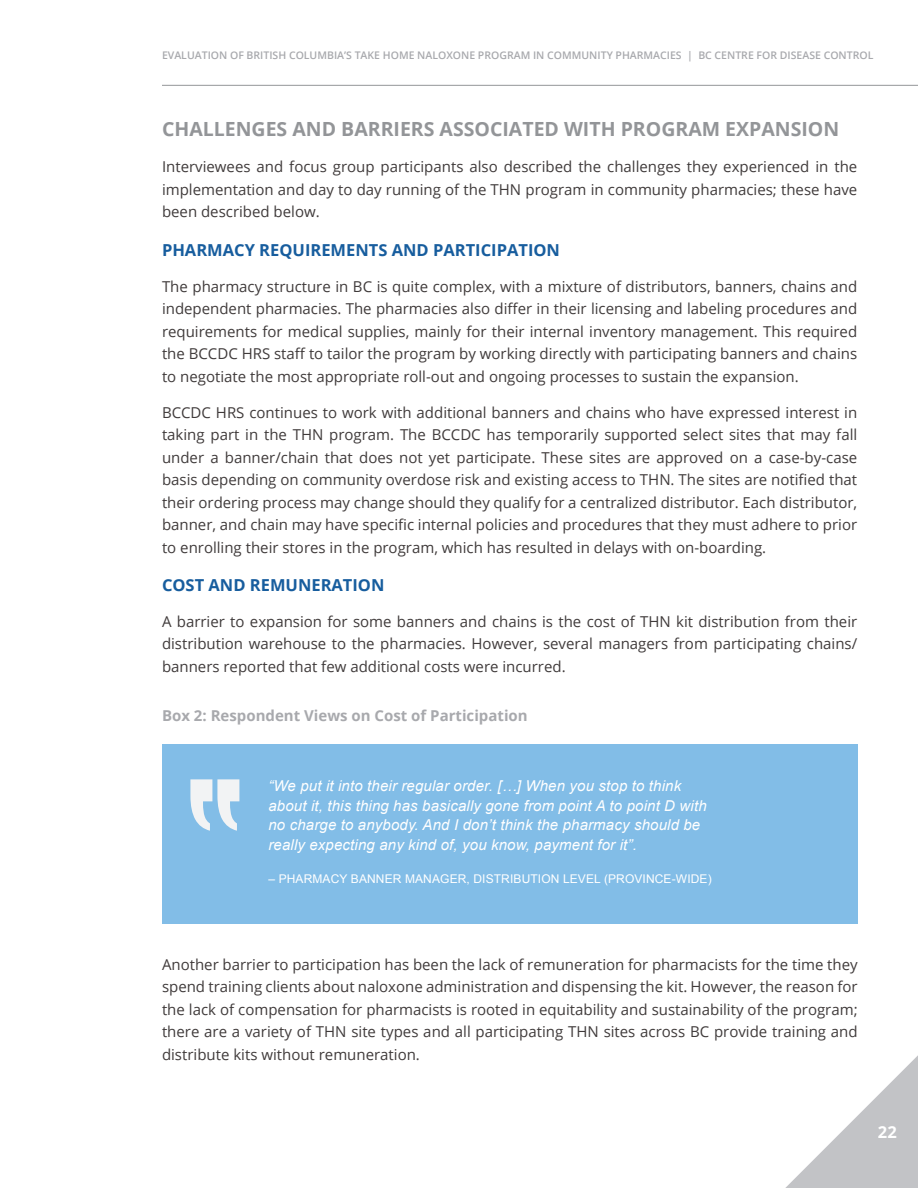
<style>
.page{position:relative;width:918px;height:1188px;background:#fff}
.page>*{position:absolute;margin:0;border:0;box-sizing:border-box;transform-origin:0 0}
.t1{font:700 19.5px "Open Sans";color:#939598}
.t2{font:700 16.5px "Open Sans";color:#175d9e}
.t3{font:700 16.5px "Open Sans";color:#fff}
.t4{font:15px/22.5px "Open Sans";color:#403b3b;text-align:justify}
.pull_quote{font:italic 15px/19.5px "Arial";letter-spacing:.01em;color:#fff}
.t5{font:700 15px "Open Sans";color:#a8a9ad}
.pull_quote-2{font:12px "Arial";letter-spacing:.01em;color:#fff}
.t6{font:600 10.5px "Open Sans";color:#a8a9ad}
</style>
<div class="page">
<svg style="left:785px;top:1055px;width:133px;height:133px"></svg>
<hr style="left:162px;top:85px;width:756px;height:1px;background:#939598">
<div style="left:162px;top:744px;width:696px;height:180px;background:#82bde7"></div>
<svg style="left:190px;top:779px;width:49px;height:52px"></svg>
<p class="t6" style="left:162px;top:48px;width:713px">EVALUATION OF BRITISH COLUMBIA’S TAKE HOME NALOXONE PROGRAM IN COMMUNITY PHARMACIES | BC CENTRE FOR DISEASE CONTROL</p>
<h2 class="t1" style="left:162px;top:116px;width:679px">CHALLENGES AND BARRIERS ASSOCIATED WITH PROGRAM EXPANSION</h2>
<p class="t4" style="left:162px;top:155px;width:697px">Interviewees and focus group participants also described the challenges they experienced in the implementation and day to day running of the THN program in community pharmacies; these have been described below.</p>
<h3 class="t2" style="left:162px;top:238px;width:400px">PHARMACY REQUIREMENTS AND PARTICIPATION</h3>
<p class="t4" style="left:162px;top:275px;width:697px">The pharmacy structure in BC is quite complex, with a mixture of distributors, banners, chains and independent pharmacies. The pharmacies also differ in their licensing and labeling procedures and requirements for medical supplies, mainly for their internal inventory management. This required the BCCDC HRS staff to tailor the program by working directly with participating banners and chains to negotiate the most appropriate roll-out and ongoing processes to sustain the expansion.</p>
<p class="t4" style="left:162px;top:401px;width:697px">BCCDC HRS continues to work with additional banners and chains who have expressed interest in taking part in the THN program. The BCCDC has temporarily supported select sites that may fall under a banner/chain that does not yet participate. These sites are approved on a case-by-case basis depending on community overdose risk and existing access to THN. The sites are notified that their ordering process may change should they qualify for a centralized distributor. Each distributor, banner, and chain may have specific internal policies and procedures that they must adhere to prior to enrolling their stores in the program, which has resulted in delays with on-boarding.</p>
<h3 class="t2" style="left:162px;top:573px;width:224px">COST AND REMUNERATION</h3>
<p class="t4" style="left:162px;top:610px;width:697px">A barrier to expansion for some banners and chains is the cost of THN kit distribution from their distribution warehouse to the pharmacies. However, several managers from participating chains/ banners reported that few additional costs were incurred.</p>
<h4 class="t5" style="left:162px;top:705px;width:367px">Box 2: Respondent Views on Cost of Participation</h4>
<p class="pull_quote" style="left:268px;top:777px;width:440px">“We put it into their regular order. […] When you stop to think about it, this thing has basically gone from point A to point D with no charge to anybody. And I don’t think the pharmacy should be really expecting any kind of, you know, payment for it”.</p>
<p class="pull_quote-2" style="left:268px;top:871px;width:445px">– PHARMACY BANNER MANAGER, DISTRIBUTION LEVEL (PROVINCE-WIDE)</p>
<p class="t4" style="left:162px;top:953px;width:697px">Another barrier to participation has been the lack of remuneration for pharmacists for the time they spend training clients about naloxone administration and dispensing the kit. However, the reason for the lack of compensation for pharmacists is rooted in equitability and sustainability of the program; there are a variety of THN site types and all participating THN sites across BC provide training and distribute kits without remuneration.</p>
<p class="t3" style="left:878px;top:1121px;width:21px">22</p>
</div>
